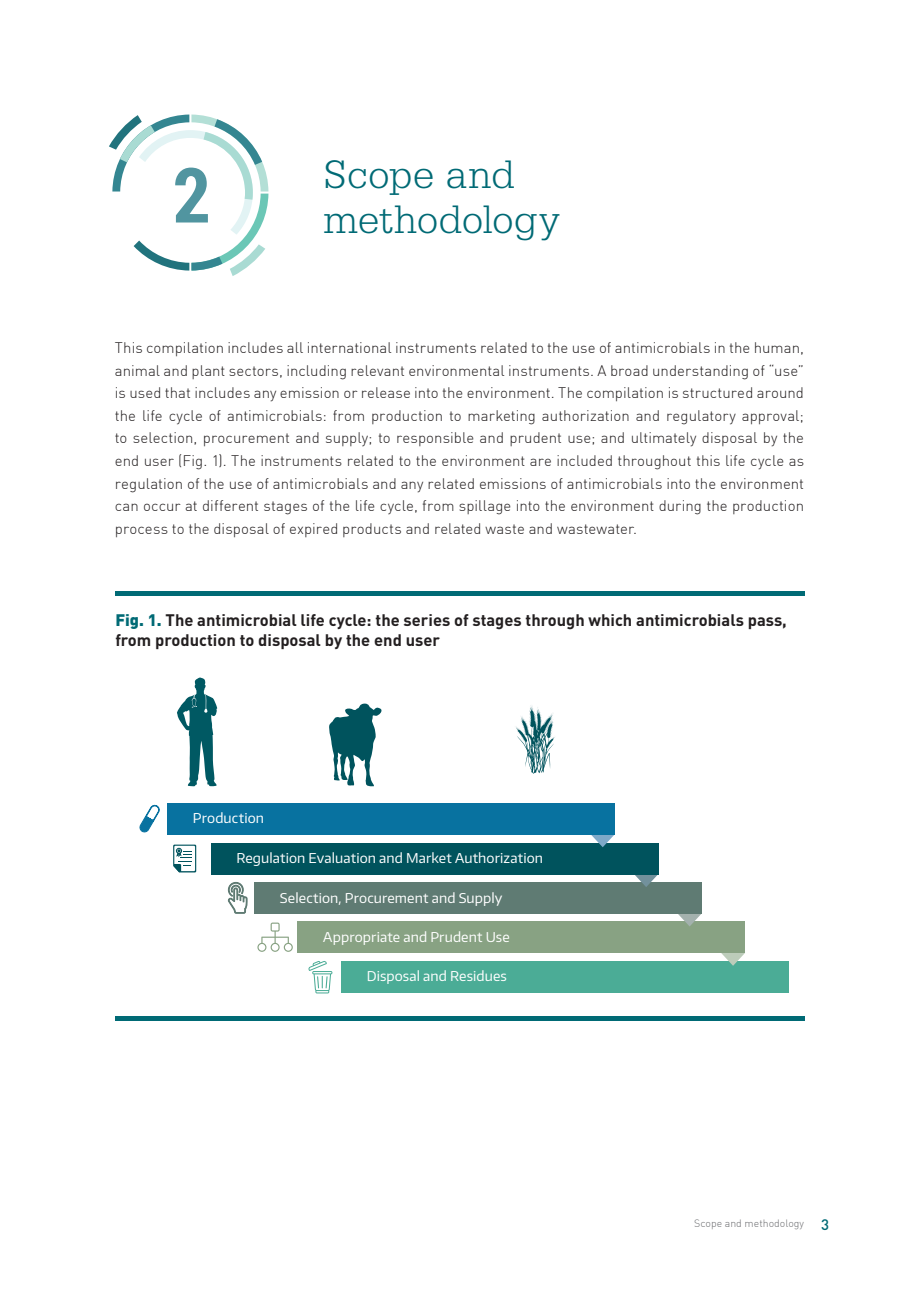
<style>
.page{position:relative;width:919px;height:1289px;background:#fff}
.page>*{position:absolute;margin:0;border:0;box-sizing:border-box;transform-origin:0 0}
.t1{font:700 76.2px "Roboto Condensed";color:#5195a0}
.Rubrik{font:300 42px/45px "Serifa Std";color:#006a75}
.Figur_over{font:700 16.5px/19.5px "DIN Pro";color:#231f20}
.Brød{font:300 15px/22.5px "DIN";letter-spacing:.005em;color:#231f20;text-align:justify}
.Tabel{font:13.5px "Encode Sans";letter-spacing:.01em;color:#fff}
.t2{font:300 10.5px "DIN";color:#6c6d70}
.s1{font-weight:900;color:#006a75}
.s2{font-family:"DIN Pro";font-weight:500;font-size:15px;color:#006a75}
</style>
<div class="page">
<svg style="left:109px;top:114px;width:159px;height:162px"></svg>
<hr style="left:115px;top:591px;width:689px;height:4px;background:#006a75">
<hr style="left:115px;top:1016px;width:689px;height:4px;background:#006a75">
<svg style="left:329px;top:703px;width:53px;height:83px"></svg>
<svg style="left:516px;top:705px;width:39px;height:69px"></svg>
<div style="left:341px;top:960px;width:447px;height:32px;background:#4bac96"></div>
<svg style="left:721px;top:952px;width:24px;height:13px"></svg>
<div style="left:298px;top:921px;width:447px;height:31px;background:#88a283"></div>
<svg style="left:677px;top:913px;width:24px;height:13px"></svg>
<div style="left:254px;top:882px;width:447px;height:31px;background:#5f7b73"></div>
<svg style="left:634px;top:874px;width:24px;height:13px"></svg>
<div style="left:211px;top:843px;width:447px;height:31px;background:#00535d"></div>
<svg style="left:590px;top:834px;width:24px;height:13px"></svg>
<div style="left:167px;top:803px;width:447px;height:31px;background:#0872a0"></div>
<svg style="left:228px;top:882px;width:19px;height:32px"></svg>
<svg style="left:257px;top:922px;width:36px;height:29px"></svg>
<svg style="left:308px;top:961px;width:24px;height:32px"></svg>
<svg style="left:177px;top:677px;width:40px;height:109px"></svg>
<svg style="left:139px;top:804px;width:21px;height:29px"></svg>
<svg style="left:173px;top:844px;width:23px;height:28px"></svg>
<p class="t1" style="left:173px;top:142px;width:39px">2</p>
<p class="Rubrik" style="left:323px;top:152px;width:238px">Scope and methodology</p>
<p class="Brød" style="left:115px;top:336px;width:690px">This compilation includes all international instruments related to the use of antimicrobials in the human, animal and plant sectors, including relevant environmental instruments. A broad understanding of “use” is used that includes any emission or release into the environment. The compilation is structured around the life cycle of antimicrobials: from production to marketing authorization and regulatory approval; to selection, procurement and supply; to responsible and prudent use; and ultimately disposal by the end user (Fig. 1). The instruments related to the environment are included throughout this life cycle as regulation of the use of antimicrobials and any related emissions of antimicrobials into the environment can occur at different stages of the life cycle, from spillage into the environment during the production process to the disposal of expired products and related waste and wastewater.</p>
<p class="Figur_over" style="left:115px;top:610px;width:673px"><span class="s1">Fig. 1.</span> The antimicrobial life cycle: the series of stages through which antimicrobials pass, from production to disposal by the end user</p>
<p class="Tabel" style="left:193px;top:809px;width:73px">Production</p>
<p class="Tabel" style="left:236px;top:849px;width:308px">Regulation Evaluation and Market Authorization</p>
<p class="Tabel" style="left:280px;top:888px;width:224px">Selection, Procurement and Supply</p>
<p class="Tabel" style="left:323px;top:928px;width:188px">Appropriate and Prudent Use</p>
<p class="Tabel" style="left:367px;top:967px;width:142px">Disposal and Residues</p>
<p class="t2" style="left:694px;top:1217px;width:136px">Scope and methodology <span class="s2">3</span></p>
</div>
